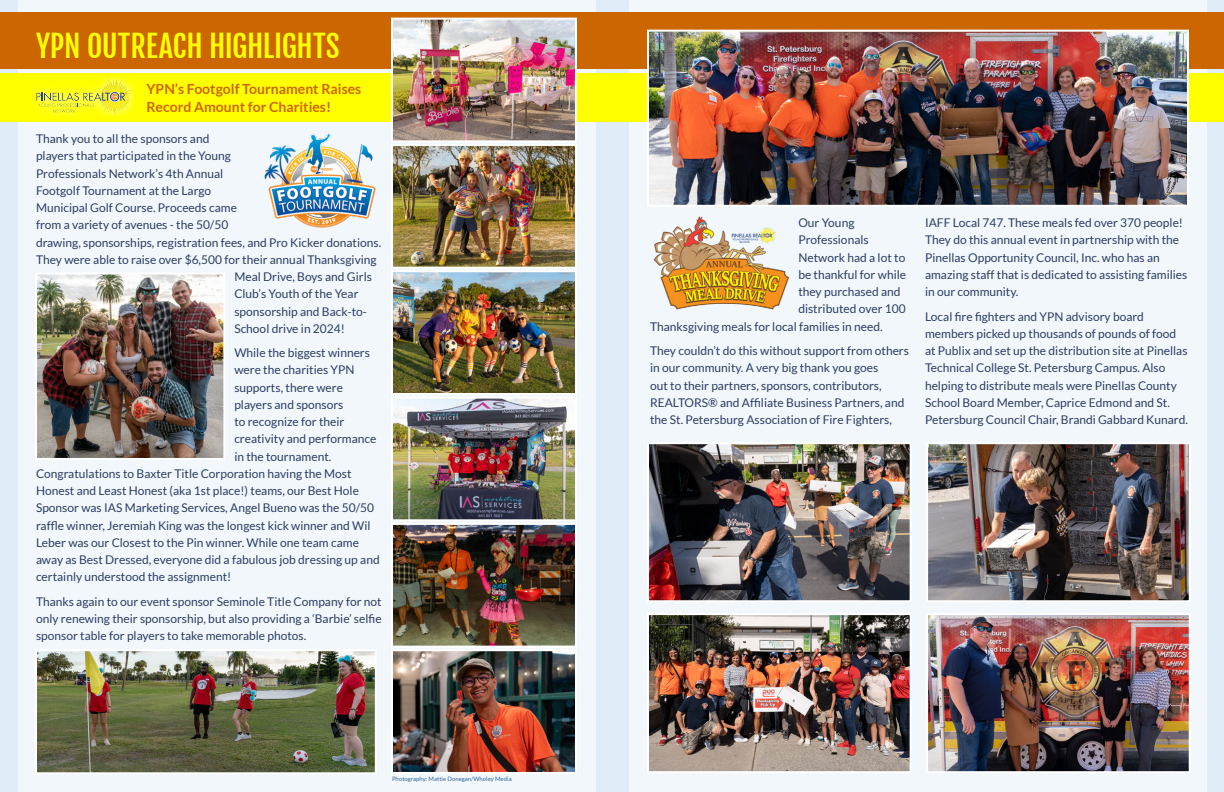
<style>
.page{position:relative;width:1224px;height:792px;background:#e0edf8}
.page>*{position:absolute;margin:0;border:0;box-sizing:border-box;transform-origin:0 0}
.t1{font:30px "Fjalla One";letter-spacing:-.005em;color:#ff0}
.Body{font:700 14px/18px "Lato";color:#c60}
.Body-2{font:12px/17.2px "Lato";color:#2b3d63}
.Body-3{font:6px "Lato";color:#369}
</style>
<div class="page">
<div style="left:19px;top:0;width:577px;height:792px;background:#f2f7fc"></div>
<div style="left:629px;top:0;width:578px;height:792px;background:#f2f7fc"></div>
<div style="left:0;top:73px;width:1224px;height:48px;background:#ff0"></div>
<div style="left:0;top:13px;width:1224px;height:56px;background:#c60"></div>
<div style="left:36px;top:78px;width:97px;height:38px;background:#253f8e;opacity:.1"></div>
<img style="left:394px;top:21px;width:180px;height:118px">
<div style="left:391px;top:18px;width:186px;height:124px;border:2px solid #fff"></div>
<img style="left:394px;top:147px;width:180px;height:119px">
<div style="left:391px;top:144px;width:186px;height:125px;border:2px solid #fff"></div>
<img style="left:394px;top:273px;width:180px;height:119px">
<div style="left:391px;top:270px;width:186px;height:125px;border:2px solid #fff"></div>
<img style="left:38px;top:652px;width:336px;height:119px">
<div style="left:35px;top:649px;width:342px;height:125px;border:2px solid #fff"></div>
<img style="left:394px;top:400px;width:180px;height:118px">
<div style="left:391px;top:397px;width:186px;height:124px;border:2px solid #fff"></div>
<img style="left:38px;top:276px;width:184px;height:181px">
<div style="left:35px;top:273px;width:190px;height:187px;border:2px solid #fff"></div>
<img style="left:394px;top:526px;width:180px;height:119px">
<div style="left:391px;top:523px;width:186px;height:125px;border:2px solid #fff"></div>
<img style="left:394px;top:652px;width:180px;height:119px">
<div style="left:391px;top:649px;width:186px;height:125px;border:2px solid #fff"></div>
<img style="left:650px;top:445px;width:259px;height:154px">
<div style="left:647px;top:442px;width:265px;height:160px;border:2px solid #fff"></div>
<img style="left:650px;top:616px;width:259px;height:154px">
<div style="left:647px;top:613px;width:265px;height:160px;border:2px solid #fff"></div>
<img style="left:650px;top:33px;width:536px;height:171px">
<div style="left:647px;top:30px;width:542px;height:177px;border:2px solid #fff"></div>
<img style="left:929px;top:616px;width:259px;height:154px">
<div style="left:926px;top:613px;width:265px;height:160px;border:2px solid #fff"></div>
<img style="left:929px;top:445px;width:259px;height:154px">
<div style="left:926px;top:442px;width:265px;height:160px;border:2px solid #fff"></div>
<img style="left:264px;top:133px;width:112px;height:95px">
<img style="left:653px;top:216px;width:136px;height:94px">
<p class="t1" style="left:36px;top:27px;width:305px">YPN OUTREACH HIGHLIGHTS</p>
<p class="Body" style="left:146px;top:80px;width:216px">YPN’s Footgolf Tournament Raises<br>Record Amount for Charities!</p>
<p class="Body-2" style="left:36px;top:130px;width:175px">Thank you to all the sponsors and</p>
<p class="Body-2" style="left:36px;top:147px;width:197px">players that participated in the Young</p>
<p class="Body-2" style="left:36px;top:164px;width:189px">Professionals Network’s 4th Annual</p>
<p class="Body-2" style="left:36px;top:182px;width:177px">Footgolf Tournament at the Largo</p>
<p class="Body-2" style="left:36px;top:199px;width:202px">Municipal Golf Course. Proceeds came</p>
<p class="Body-2" style="left:36px;top:216px;width:194px">from a variety of avenues - the 50/50</p>
<p class="Body-2" style="left:36px;top:233px;width:347px">drawing, sponsorships, registration fees, and Pro Kicker donations.</p>
<p class="Body-2" style="left:36px;top:251px;width:342px">They were able to raise over $6,500 for their annual Thanksgiving</p>
<p class="Body-2" style="left:234px;top:268px;width:139px">Meal Drive, Boys and Girls</p>
<p class="Body-2" style="left:234px;top:285px;width:126px">Club’s Youth of the Year</p>
<p class="Body-2" style="left:234px;top:302px;width:134px">sponsorship and Back-to-</p>
<p class="Body-2" style="left:234px;top:320px;width:112px">School drive in 2024!</p>
<p class="Body-2" style="left:234px;top:344px;width:137px">While the biggest winners</p>
<p class="Body-2" style="left:234px;top:361px;width:122px">were the charities YPN</p>
<p class="Body-2" style="left:234px;top:379px;width:110px">supports, there were</p>
<p class="Body-2" style="left:234px;top:396px;width:111px">players and sponsors</p>
<p class="Body-2" style="left:234px;top:413px;width:112px">to recognize for their</p>
<p class="Body-2" style="left:234px;top:430px;width:144px">creativity and performance</p>
<p class="Body-2" style="left:234px;top:448px;width:99px">in the tournament.</p>
<p class="Body-2" style="left:36px;top:465px;width:317px">Congratulations to Baxter Title Corporation having the Most</p>
<p class="Body-2" style="left:36px;top:482px;width:324px">Honest and Least Honest (aka 1st place!) teams, our Best Hole</p>
<p class="Body-2" style="left:36px;top:499px;width:340px">Sponsor was IAS Marketing Services, Angel Bueno was the 50/50</p>
<p class="Body-2" style="left:36px;top:517px;width:336px">raffle winner, Jeremiah King was the longest kick winner and Wil</p>
<p class="Body-2" style="left:36px;top:534px;width:324px">Leber was our Closest to the Pin winner. While one team came</p>
<p class="Body-2" style="left:36px;top:551px;width:345px">away as Best Dressed, everyone did a fabulous job dressing up and</p>
<p class="Body-2" style="left:36px;top:568px;width:197px">certainly understood the assignment!</p>
<p class="Body-2" style="left:36px;top:593px;width:347px;text-align:justify">Thanks again to our event sponsor Seminole Title Company for not only renewing their sponsorship, but also providing a ‘Barbie’ selfie sponsor table for players to take memorable photos.</p>
<p class="Body-3" style="left:392px;top:776px;width:121px">Photography: Mattie Donegan/Wholey Media</p>
<p class="Body-2" style="left:798px;top:214px;width:58px">Our Young</p>
<p class="Body-2" style="left:798px;top:231px;width:72px">Professionals</p>
<p class="Body-2" style="left:798px;top:249px;width:109px">Network had a lot to</p>
<p class="Body-2" style="left:798px;top:266px;width:109px">be thankful for while</p>
<p class="Body-2" style="left:798px;top:283px;width:104px">they purchased and</p>
<p class="Body-2" style="left:798px;top:300px;width:109px">distributed over 100</p>
<p class="Body-2" style="left:650px;top:318px;width:234px">Thanksgiving meals for local families in need.</p>
<p class="Body-2" style="left:650px;top:342px;width:260px">They couldn’t do this without support from others in our community. A very big thank you goes<br>out to their partners, sponsors, contributors, REALTORS® and Affiliate Business Partners, and the St. Petersburg Association of Fire Fighters,</p>
<p class="Body-2" style="left:925px;top:214px;width:264px">IAFF Local 747. These meals fed over 370 people!<br>They do this annual event in partnership with the Pinellas Opportunity Council, Inc. who has an amazing staff that is dedicated to assisting families in our community.</p>
<p class="Body-2" style="left:925px;top:308px;width:264px">Local fire fighters and YPN advisory board members picked up thousands of pounds of food at Publix and set up the distribution site at Pinellas Technical College St. Petersburg Campus. Also helping to distribute meals were Pinellas County School Board Member, Caprice Edmond and St.<br>Petersburg Council Chair, Brandi Gabbard Kunard.</p>
</div>
